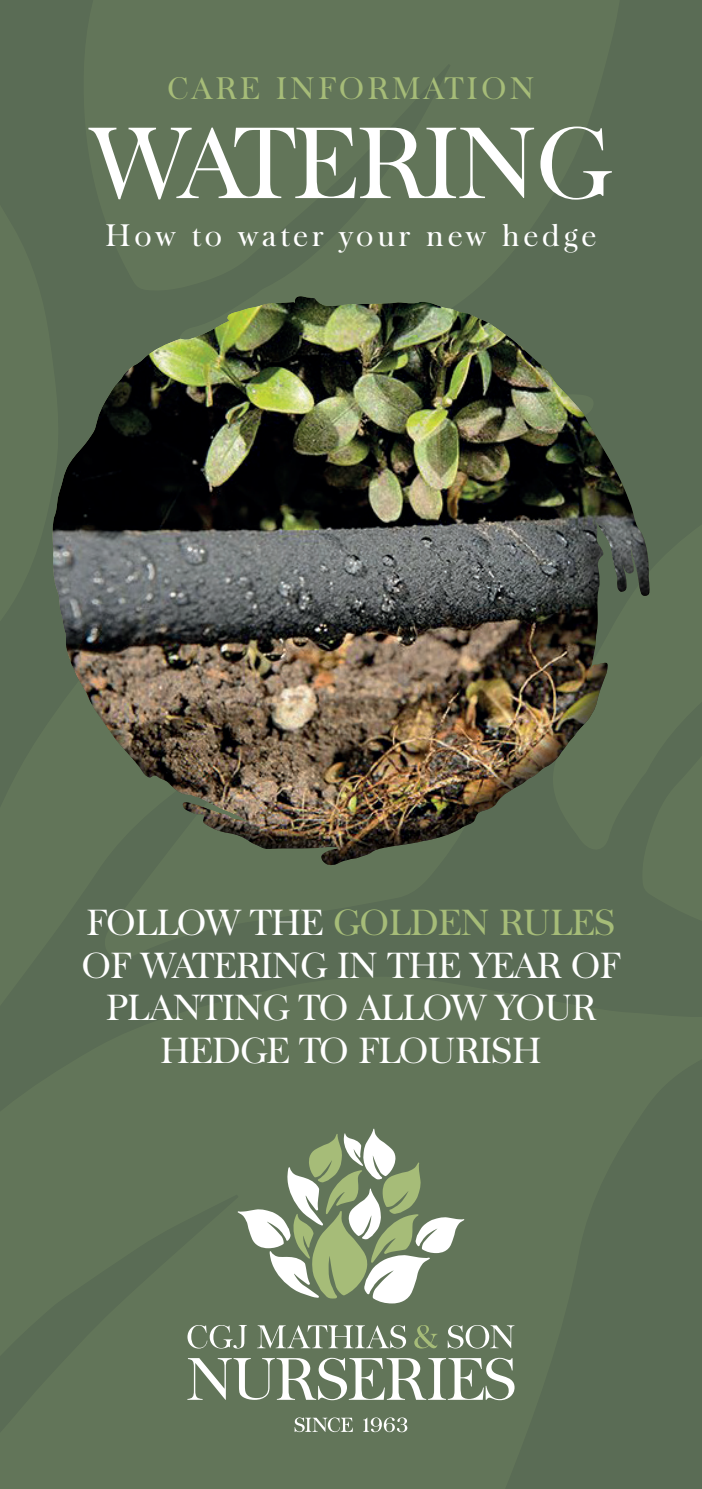
<style>
.page{position:relative;width:702px;height:1489px;background:#fff}
.page>*{position:absolute;margin:0;border:0;box-sizing:border-box;transform-origin:0 0}
.t1{font:97.5px "Baskerville Serial";color:#fff}
.t2{font:35px/42.5px "Baskerville Serial";color:#fff;text-align:center}
.t3{font:30px "Baskerville Serial";letter-spacing:.13em;color:#fff}
.t4{font:30px "Baskerville Serial";letter-spacing:.13em;color:#a6bc78}
.s1{color:#a6bc78}
</style>
<div class="page">
<div style="left:0;top:0;width:702px;height:1488px;background:#627559"></div>
<svg style="left:238px;top:1128px;width:226px;height:175px"></svg>
<svg style="left:187px;top:1325px;width:60px;height:23px"></svg>
<svg style="left:257px;top:1325px;width:149px;height:23px"></svg>
<svg style="left:414px;top:1325px;width:23px;height:23px"></svg>
<svg style="left:447px;top:1325px;width:67px;height:23px"></svg>
<svg style="left:187px;top:1357px;width:327px;height:42px"></svg>
<svg style="left:294px;top:1417px;width:59px;height:14px"></svg>
<svg style="left:363px;top:1417px;width:44px;height:14px"></svg>
<div style="left:52px;top:293px;width:600px;height:572px;background:#231f20;opacity:.75"></div>
<p class="t4" style="left:168px;top:70px;width:368px">CARE INFORMATION</p>
<h1 class="t1" style="left:92px;top:104px;width:519px">WATERING</h1>
<p class="t3" style="left:106px;top:217px;width:492px">How to water your new hedge</p>
<p class="t2" style="left:82px;top:902px;width:539px">FOLLOW THE <span class="s1">GOLDEN RULES<br></span>OF WATERING IN THE YEAR OF<br>PLANTING TO ALLOW YOUR<br>HEDGE TO FLOURISH</p>
</div>
